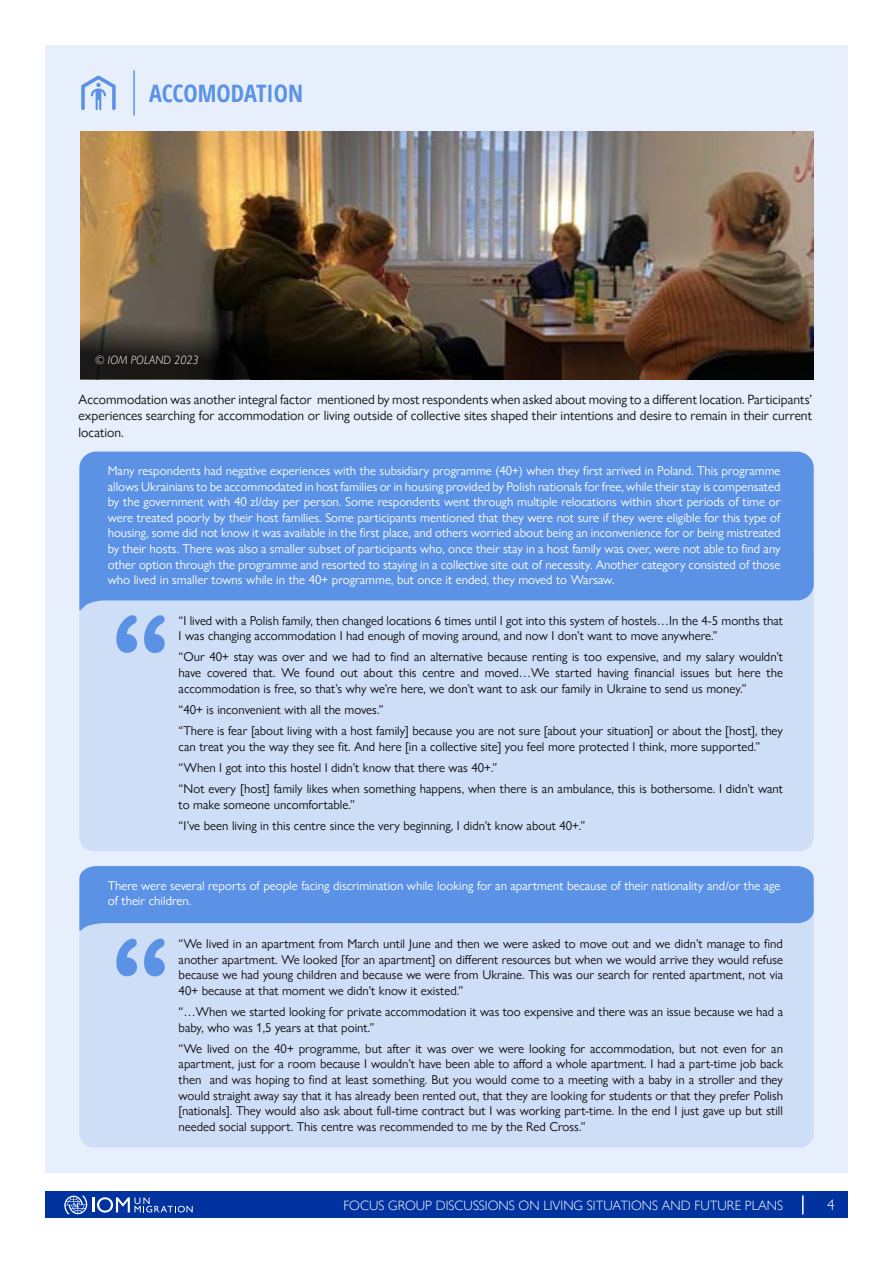
<style>
.page{position:relative;width:893px;height:1263px;background:#fff}
.page>*{position:absolute;margin:0;border:0;box-sizing:border-box;transform-origin:0 0}
.t1{font:129px "Arial Rounded MT Bold";color:#5b92e5}
.t2{font:700 condensed 24px "Open Sans";color:#5b92e5}
.t3{font:300 15px "Gill Sans Nova";color:#fff}
.t4{font:13.5px/16.5px "Gill Sans Nova";color:#0d0d0d;text-align:justify}
.t5{font:300 13.5px "Gill Sans Nova";color:#fff}
.t6{font:12.75px/15.6px "Gill Sans Nova";color:#0d0d0d}
.t7{font:12.75px/15.6px "Gill Sans Nova";color:#fff}
.t8{font:italic 300 12px "Gill Sans Nova";color:#fff}
</style>
<div class="page">
<div style="left:45px;top:1192px;width:803px;height:26px;background:#0033a0"></div>
<svg style="left:802px;top:1196px;width:2px;height:18px"></svg>
<svg style="left:64px;top:1195px;width:129px;height:19px"></svg>
<div style="left:45px;top:45px;width:803px;height:1128px;background:#e6effb"></div>
<img style="left:80px;top:131px;width:734px;height:248px">
<div style="left:79px;top:885px;width:735px;height:262px;background:#cedef7;border-radius:14px"></div>
<svg style="left:79px;top:866px;width:735px;height:65px;background:#699be7"></svg>
<hr style="left:133px;top:70px;width:2px;height:45px;background:#5b92e5">
<div style="left:79px;top:541px;width:735px;height:310px;background:#cedef7;border-radius:14px"></div>
<svg style="left:79px;top:452px;width:735px;height:159px;background:#6297e6"></svg>
<svg style="left:81px;top:75px;width:35px;height:35px"></svg>
<svg style="left:80px;top:266px;width:400px;height:113px;background:#3f3426"></svg>
<h2 class="t2" style="left:149px;top:77px;width:155px">ACCOMODATION</h2>
<p class="t8" style="left:95px;top:353px;width:105px">© IOM POLAND 2023</p>
<p class="t4" style="left:79px;top:391px;width:735px">Accommodation was another integral factor mentioned by most respondents when asked about moving to a different location. Participants’ experiences searching for accommodation or living outside of collective sites shaped their intentions and desire to remain in their current location.</p>
<p class="t7" style="left:108px;top:463px;width:674px;text-align:justify">Many respondents had negative experiences with the subsidiary programme (40+) when they first arrived in Poland. This programme allows Ukrainians to be accommodated in host families or in housing provided by Polish nationals for free, while their stay is compensated by the government with 40 zl/day per person. Some respondents went through multiple relocations within short periods of time or were treated poorly by their host families. Some participants mentioned that they were not sure if they were eligible for this type of housing, some did not know it was available in the first place, and others worried about being an inconvenience for or being mistreated by their hosts. There was also a smaller subset of participants who, once their stay in a host family was over, were not able to find any other option through the programme and resorted to staying in a collective site out of necessity. Another category consisted of those who lived in smaller towns while in the 40+ programme, but once it ended, they moved to Warsaw.</p>
<p class="t6" style="left:179px;top:612px;width:606px">“I lived with a Polish family, then changed locations 6 times until I got into this system of hostels…In the 4-5 months that<br>I was changing accommodation I had enough of moving around, and now I don’t want to move anywhere.”</p>
<p class="t6" style="left:179px;top:649px;width:606px;text-align:justify">“Our 40+ stay was over and we had to find an alternative because renting is too expensive, and my salary wouldn’t have covered that. We found out about this centre and moved…We started having financial issues but here the accommodation is free, so that’s why we’re here, we don’t want to ask our family in Ukraine to send us money.”</p>
<p class="t6" style="left:179px;top:699px;width:606px;line-height:21.3px">“40+ is inconvenient with all the moves.”<br>“There is fear [about living with a host family] because you are not sure [about your situation] or about the [host], they</p>
<p class="t6" style="left:179px;top:735px;width:606px;line-height:21.3px">can treat you the way they see fit. And here [in a collective site] you feel more protected I think, more supported.” “When I got into this hostel I didn’t know that there was 40+.”<br>“Not every [host] family likes when something happens, when there is an ambulance, this is bothersome. I didn’t want</p>
<p class="t6" style="left:179px;top:794px;width:408px;line-height:21.3px">to make someone uncomfortable.”<br>“I’ve been living in this centre since the very beginning, I didn’t know about 40+.”</p>
<h1 class="t1" style="left:111px;top:587px;width:61px">“</h1>
<p class="t7" style="left:108px;top:877px;width:674px">There were several reports of people facing discrimination while looking for an apartment because of their nationality and/or the age of their children.</p>
<p class="t6" style="left:179px;top:936px;width:606px;text-align:justify">“We lived in an apartment from March until June and then we were asked to move out and we didn’t manage to find another apartment. We looked [for an apartment] on different resources but when we would arrive they would refuse because we had young children and because we were from Ukraine. This was our search for rented apartment, not via 40+ because at that moment we didn’t know it existed.”</p>
<p class="t6" style="left:179px;top:1004px;width:606px">“…When we started looking for private accommodation it was too expensive and there was an issue because we had a baby, who was 1,5 years at that point.”</p>
<p class="t6" style="left:179px;top:1040px;width:606px;text-align:justify">“We lived on the 40+ programme, but after it was over we were looking for accommodation, but not even for an apartment, just for a room because I wouldn’t have been able to afford a whole apartment. I had a part-time job back then and was hoping to find at least something. But you would come to a meeting with a baby in a stroller and they would straight away say that it has already been rented out, that they are looking for students or that they prefer Polish [nationals]. They would also ask about full-time contract but I was working part-time. In the end I just gave up but still needed social support. This centre was recommended to me by the Red Cross.”</p>
<h1 class="t1" style="left:111px;top:910px;width:61px">“</h1>
<p class="t5" style="left:343px;top:1198px;width:441px">FOCUS GROUP DISCUSSIONS ON LIVING SITUATIONS AND FUTURE PLANS</p>
<p class="t3" style="left:827px;top:1197px;width:9px">4</p>
</div>
